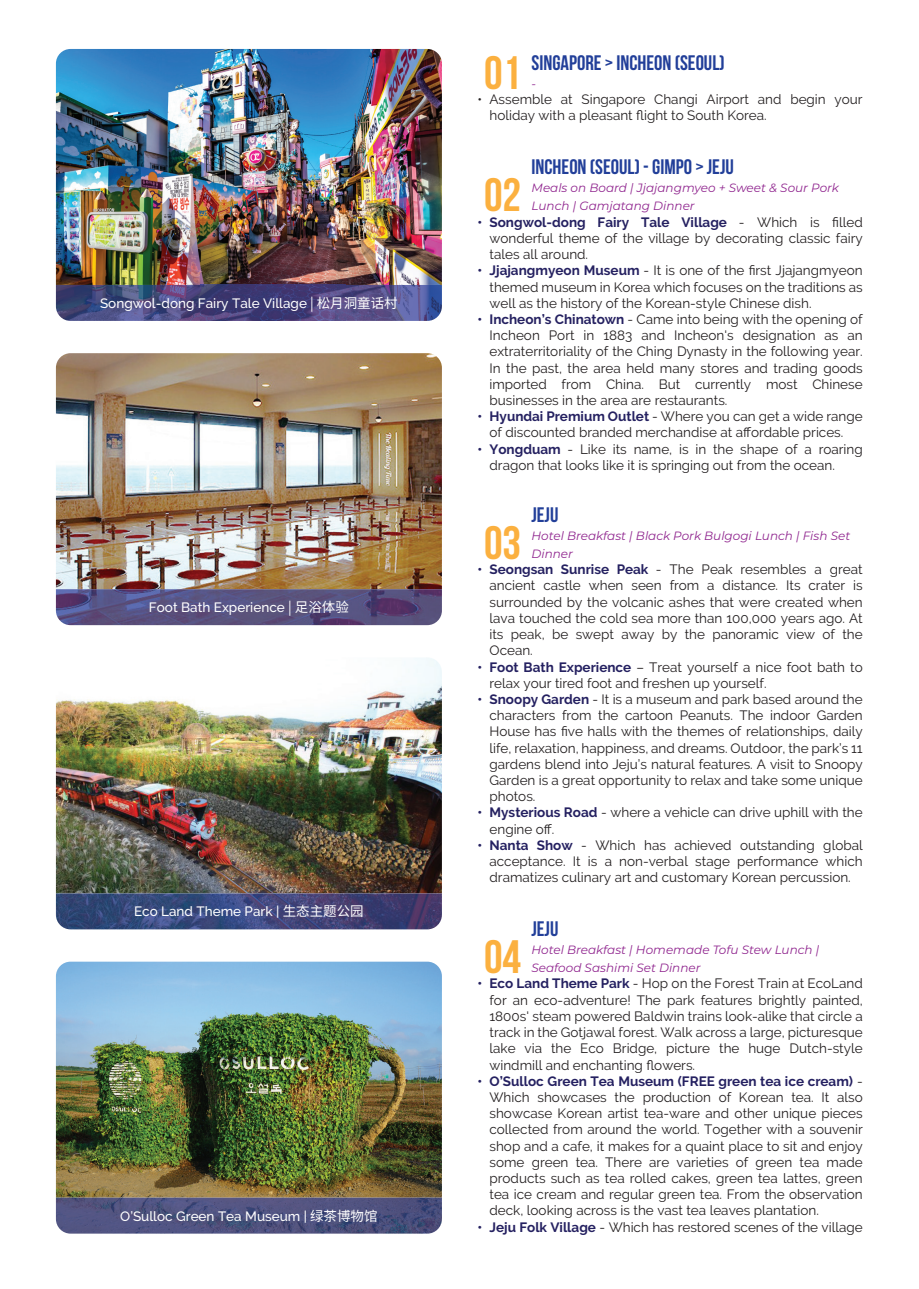
<style>
.page{position:relative;width:919px;height:1289px;background:#fff}
.page>*{position:absolute;margin:0;border:0;box-sizing:border-box;transform-origin:0 0}
.t1{font:700 46.8px "Bebas Neue";color:#fbb03f}
.t2{font:700 21px "Bebas Neue";color:#223f99}
.t3{font:13.5px/16.2px "Raleway";color:#231f20;text-align:justify}
.t4{font:500 13.5px "Raleway";color:#fff}
.t5{font:italic 12px/18px "Montserrat";color:#90268f}
.s1{font-family:"Noto Sans SC";font-weight:400}
.s2{font-weight:700;color:#252161}
</style>
<div class="page">
<img style="left:56px;top:961px;width:386px;height:236px">
<img style="left:56px;top:1197px;width:386px;height:36px">
<img style="left:56px;top:49px;width:386px;height:236px">
<img style="left:56px;top:285px;width:386px;height:36px">
<img style="left:56px;top:658px;width:386px;height:235px">
<img style="left:56px;top:893px;width:386px;height:36px">
<img style="left:56px;top:353px;width:386px;height:236px">
<img style="left:56px;top:589px;width:386px;height:36px">
<p class="t4" style="left:100px;top:295px;width:299px">Songwol-dong Fairy Tale Village <span class="s1">| 松月洞童话村</span></p>
<p class="t4" style="left:149px;top:599px;width:201px">Foot Bath Experience <span class="s1">| 足浴体验</span></p>
<p class="t4" style="left:134px;top:903px;width:231px">Eco Land Theme Park | <span class="s1">生态主题公园</span></p>
<p class="t4" style="left:120px;top:1208px;width:259px">O’Sulloc Green Tea Museum | <span class="s1">绿茶博物馆</span></p>
<h2 class="t2" style="left:531px;top:51px;width:195px">SINGAPORE &gt; INCHEON (SEOUL)</h2>
<p class="t5" style="left:531px;top:74px;width:6px">-</p>
<p class="t3" style="left:489px;top:91px;width:374px;text-indent:-12px">• Assemble at Singapore Changi Airport and begin your holiday with a pleasant flight to South Korea.</p>
<h2 class="t2" style="left:531px;top:156px;width:204px">INCHEON (SEOUL) - GIMPO &gt; JEJU</h2>
<p class="t5" style="left:531px;top:179px;width:309px">Meals on Board | Jjajangmyeo + Sweet &amp; Sour Pork<br>Lunch | Gamjatang Dinner</p>
<p class="t3" style="left:489px;top:214px;width:375px;text-indent:-12px"><span class="s2">• Songwol-dong Fairy Tale Village</span> - Which is filled wonderful theme of the village by decorating classic fairy tales all around.</p>
<p class="t3" style="left:489px;top:262px;width:375px;text-indent:-12px"><span class="s2">• Jjajangmyeon Museum</span> - It is one of the first Jjajangmyeon themed museum in Korea which focuses on the traditions as well as the history of the Korean-style Chinese dish.</p>
<p class="t3" style="left:489px;top:311px;width:375px;text-indent:-12px"><span class="s2">• Incheon’s Chinatown</span> - Came into being with the opening of Incheon Port in 1883 and Incheon's designation as an extraterritoriality of the Ching Dynasty in the following year.<br>In the past, the area held many stores and trading goods imported from China. But currently most Chinese businesses in the area are restaurants.</p>
<p class="t3" style="left:477px;top:408px;width:386px;text-align:center"><span class="s2">• Hyundai Premium Outlet</span> - Where you can get a wide range of discounted branded merchandise at affordable prices.</p>
<p class="t3" style="left:489px;top:440px;width:374px;text-indent:-12px"><span class="s2">• Yongduam</span> - Like its name, is in the shape of a roaring dragon that looks like it is springing out from the ocean.</p>
<h2 class="t2" style="left:531px;top:503px;width:28px">JEJU</h2>
<p class="t5" style="left:531px;top:526px;width:320px">Hotel Breakfast | Black Pork Bulgogi Lunch | Fish Set<br>Dinner</p>
<p class="t3" style="left:489px;top:561px;width:374px;text-indent:-12px"><span class="s2">• Seongsan Sunrise Peak</span> - The Peak resembles a great ancient castle when seen from a distance. Its crater is surrounded by the volcanic ashes that were created when lava touched the cold sea more than 100,000 years ago. At its peak, be swept away by the panoramic view of the Ocean.</p>
<p class="t3" style="left:489px;top:658px;width:375px;text-indent:-12px"><span class="s2">• Foot Bath Experience</span> – Treat yourself a nice foot bath to relax your tired foot and freshen up yourself.</p>
<p class="t3" style="left:489px;top:691px;width:374px;text-indent:-12px"><span class="s2">• Snoopy Garden</span> - It is a museum and park based around the characters from the cartoon Peanuts. The indoor Garden House has five halls with the themes of relationships, daily life, relaxation, happiness, and dreams. Outdoor, the park’s 11 gardens blend into Jeju’s natural features. A visit to Snoopy Garden is a great opportunity to relax and take some unique photos.</p>
<p class="t3" style="left:489px;top:804px;width:374px;text-indent:-12px"><span class="s2">• Mysterious Road</span> - where a vehicle can drive uphill with the engine off.</p>
<p class="t3" style="left:489px;top:836px;width:374px;text-indent:-12px"><span class="s2">• Nanta Show</span> - Which has achieved outstanding global acceptance. It is a non-verbal stage performance which dramatizes culinary art and customary Korean percussion.</p>
<h2 class="t2" style="left:531px;top:917px;width:28px">JEJU</h2>
<p class="t5" style="left:531px;top:940px;width:289px">Hotel Breakfast | Homemade Tofu Stew Lunch |<br>Seafood Sashimi Set Dinner</p>
<p class="t3" style="left:489px;top:975px;width:375px;text-indent:-12px"><span class="s2">• Eco Land Theme Park</span> - Hop on the Forest Train at EcoLand for an eco-adventure! The park features brightly painted, 1800s' steam powered Baldwin trains look-alike that circle a track in the Gotjawal forest. Walk across a large, picturesque lake via the Eco Bridge, picture the huge Dutch-style windmill and enchanting flowers.</p>
<p class="t3" style="left:489px;top:1072px;width:375px;text-indent:-12px"><span class="s2">• O’Sulloc Green Tea Museum (FREE green tea ice cream)</span> - Which showcases the production of Korean tea. It also showcase Korean artist tea-ware and other unique pieces collected from around the world. Together with a souvenir shop and a cafe, it makes for a quaint place to sit and enjoy some green tea. There are varieties of green tea made products such as tea rolled cakes, green tea lattes, green tea ice cream and regular green tea. From the observation deck, looking across is the vast tea leaves plantation.</p>
<p class="t3" style="left:477px;top:1218px;width:387px"><span class="s2">• Jeju Folk Village</span> - Which has restored scenes of the village</p>
<h1 class="t1" style="left:484px;top:47px;width:39px">01</h1>
<h1 class="t1" style="left:484px;top:169px;width:39px">02</h1>
<h1 class="t1" style="left:484px;top:517px;width:39px">03</h1>
<h1 class="t1" style="left:484px;top:930px;width:39px">04</h1>
</div>
